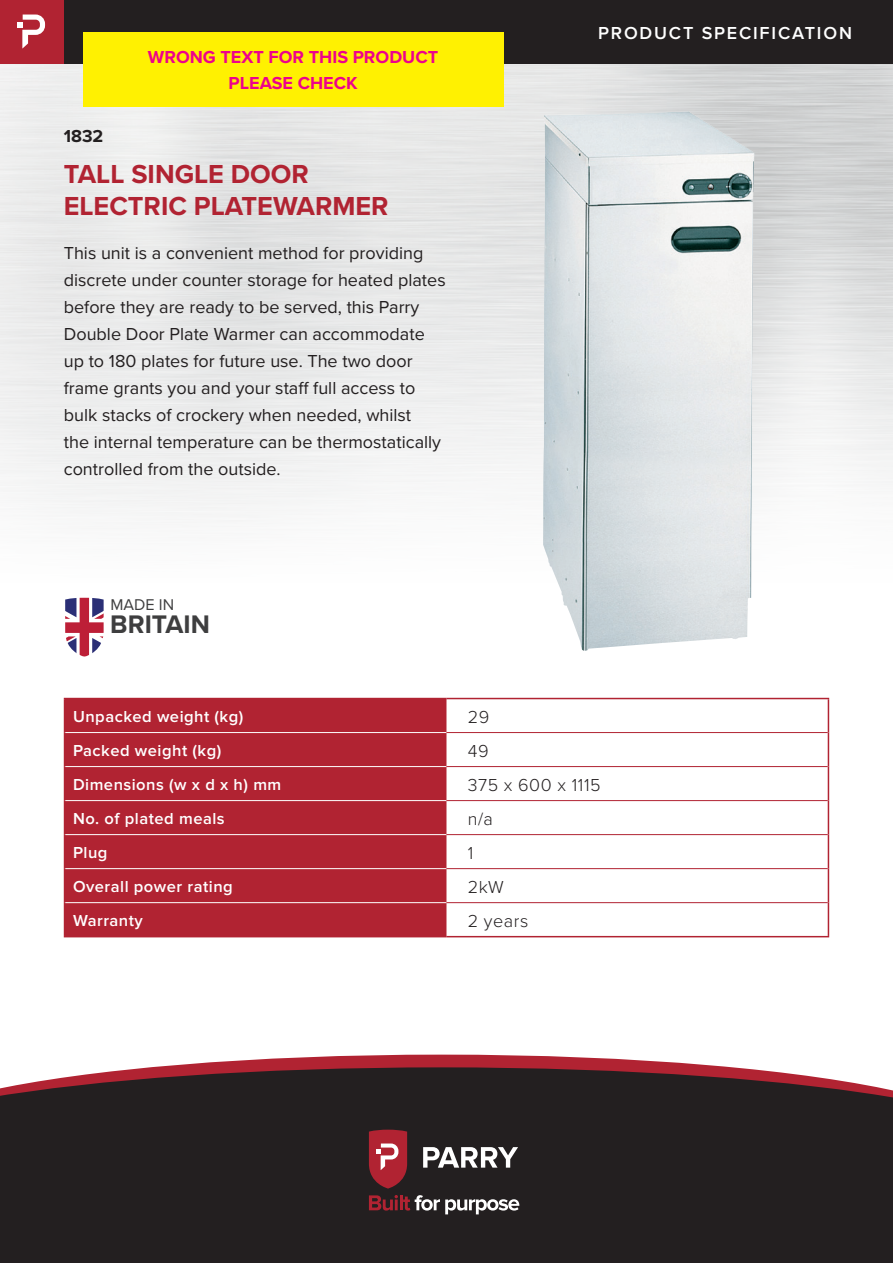
<style>
.page{position:relative;width:893px;height:1263px;background:#fff}
.page>*{position:absolute;margin:0;border:0;box-sizing:border-box;transform-origin:0 0}
.t1{font:700 27px/32.4px "Proxima Nova";color:#b12332}
.t2{font:700 26.4px "Proxima Nova";color:#3e3e3f}
.t3{font:18px/27px "Proxima Nova";color:#231f20}
.t4{font:700 18px "Proxima Nova";color:#ed028c}
.t5{font:300 18px "Proxima Nova";letter-spacing:.03em;color:#231f20}
.t6{font:600 18px "Proxima Nova";letter-spacing:.1em;color:#fff}
.t7{font:700 18px "Proxima Nova";color:#231f20}
.t8{font:600 16.5px "Proxima Nova";letter-spacing:.03em;color:#fff}
.t9{font:16.2px "Proxima Nova";color:#3e3e3f}
</style>
<div class="page">
<div style="left:0;top:1100px;width:893px;height:163px;background:#231f20"></div>
<svg style="left:0;top:1054px;width:893px;height:46px"></svg>
<img style="left:0;top:64px;width:893px;height:534px">
<div style="left:65px;top:699px;width:381px;height:237px;background:#b12332"></div>
<hr style="left:64px;top:698px;width:382px;height:1px;background:#b12332">
<hr style="left:64px;top:699px;width:1px;height:33px;background:#b12332">
<hr style="left:446px;top:698px;width:383px;height:1px;background:#b12332">
<hr style="left:828px;top:699px;width:1px;height:33px;background:#b12332">
<hr style="left:64px;top:732px;width:1px;height:34px;background:#b12332">
<hr style="left:828px;top:732px;width:1px;height:34px;background:#b12332">
<hr style="left:64px;top:766px;width:1px;height:34px;background:#b12332">
<hr style="left:828px;top:766px;width:1px;height:34px;background:#b12332">
<hr style="left:64px;top:800px;width:1px;height:35px;background:#b12332">
<hr style="left:828px;top:800px;width:1px;height:35px;background:#b12332">
<hr style="left:64px;top:835px;width:1px;height:34px;background:#b12332">
<hr style="left:828px;top:835px;width:1px;height:34px;background:#b12332">
<hr style="left:64px;top:869px;width:1px;height:34px;background:#b12332">
<hr style="left:828px;top:869px;width:1px;height:34px;background:#b12332">
<hr style="left:64px;top:903px;width:1px;height:33px;background:#b12332">
<hr style="left:828px;top:903px;width:1px;height:33px;background:#b12332">
<hr style="left:65px;top:732px;width:381px;height:1px;background:#fff">
<hr style="left:65px;top:766px;width:381px;height:1px;background:#fff">
<hr style="left:65px;top:800px;width:381px;height:1px;background:#fff">
<hr style="left:65px;top:834px;width:381px;height:1px;background:#fff">
<hr style="left:65px;top:868px;width:381px;height:1px;background:#fff">
<hr style="left:65px;top:902px;width:381px;height:1px;background:#fff">
<hr style="left:446px;top:732px;width:382px;height:1px;background:#b12332">
<hr style="left:446px;top:766px;width:382px;height:1px;background:#b12332">
<hr style="left:446px;top:800px;width:382px;height:1px;background:#b12332">
<hr style="left:446px;top:834px;width:382px;height:1px;background:#b12332">
<hr style="left:446px;top:868px;width:382px;height:1px;background:#b12332">
<hr style="left:446px;top:902px;width:382px;height:1px;background:#b12332">
<hr style="left:446px;top:936px;width:383px;height:1px;background:#b12332">
<hr style="left:64px;top:936px;width:382px;height:1px;background:#b12332">
<div style="left:0;top:0;width:893px;height:64px;background:#231f20"></div>
<div style="left:0;top:0;width:64px;height:64px;background:#b12332"></div>
<svg style="left:17px;top:15px;width:28px;height:33px"></svg>
<svg style="left:423px;top:1147px;width:95px;height:20px"></svg>
<svg style="left:369px;top:1130px;width:38px;height:58px;background:#a93844"></svg>
<svg style="left:369px;top:1195px;width:150px;height:19px"></svg>
<svg style="left:65px;top:598px;width:39px;height:59px"></svg>
<img style="left:543px;top:111px;width:212px;height:540px">
<div style="left:83px;top:32px;width:420px;height:74px;background:#fff101"></div>
<p class="t4" style="left:148px;top:47px;width:292px">WRONG TEXT FOR THIS PRODUCT</p>
<p class="t4" style="left:229px;top:72px;width:131px">PLEASE CHECK</p>
<p class="t7" style="left:64px;top:125px;width:41px">1832</p>
<p class="t1" style="left:64px;top:158px;width:326px">TALL SINGLE DOOR<br>ELECTRIC PLATEWARMER</p>
<p class="t3" style="left:64px;top:240px;width:383px">This unit is a convenient method for providing discrete under counter storage for heated plates before they are ready to be served, this Parry Double Door Plate Warmer can accommodate up to 180 plates for future use. The two door frame grants you and your staff full access to bulk stacks of crockery when needed, whilst<br>the internal temperature can be thermostatically controlled from the outside.</p>
<p class="t9" style="left:111px;top:595px;width:65px">MADE IN</p>
<p class="t2" style="left:110px;top:608px;width:101px">BRITAIN</p>
<p class="t6" style="left:598px;top:24px;width:255px">PRODUCT SPECIFICATION</p>
<p class="t8" style="left:73px;top:709px;width:172px">Unpacked weight (kg)</p>
<p class="t5" style="left:468px;top:708px;width:23px">29</p>
<p class="t8" style="left:73px;top:743px;width:150px">Packed weight (kg)</p>
<p class="t5" style="left:468px;top:742px;width:22px">49</p>
<p class="t8" style="left:73px;top:777px;width:210px">Dimensions (w x d x h) mm</p>
<p class="t5" style="left:468px;top:776px;width:134px">375 x 600 x 1115</p>
<p class="t8" style="left:73px;top:811px;width:153px">No. of plated meals</p>
<p class="t5" style="left:468px;top:810px;width:27px">n/a</p>
<p class="t8" style="left:73px;top:845px;width:36px">Plug</p>
<p class="t5" style="left:468px;top:844px;width:7px">1</p>
<p class="t8" style="left:73px;top:879px;width:161px">Overall power rating</p>
<p class="t5" style="left:468px;top:878px;width:37px">2kW</p>
<p class="t8" style="left:73px;top:913px;width:71px">Warranty</p>
<p class="t5" style="left:468px;top:912px;width:62px">2 years</p>
</div>
